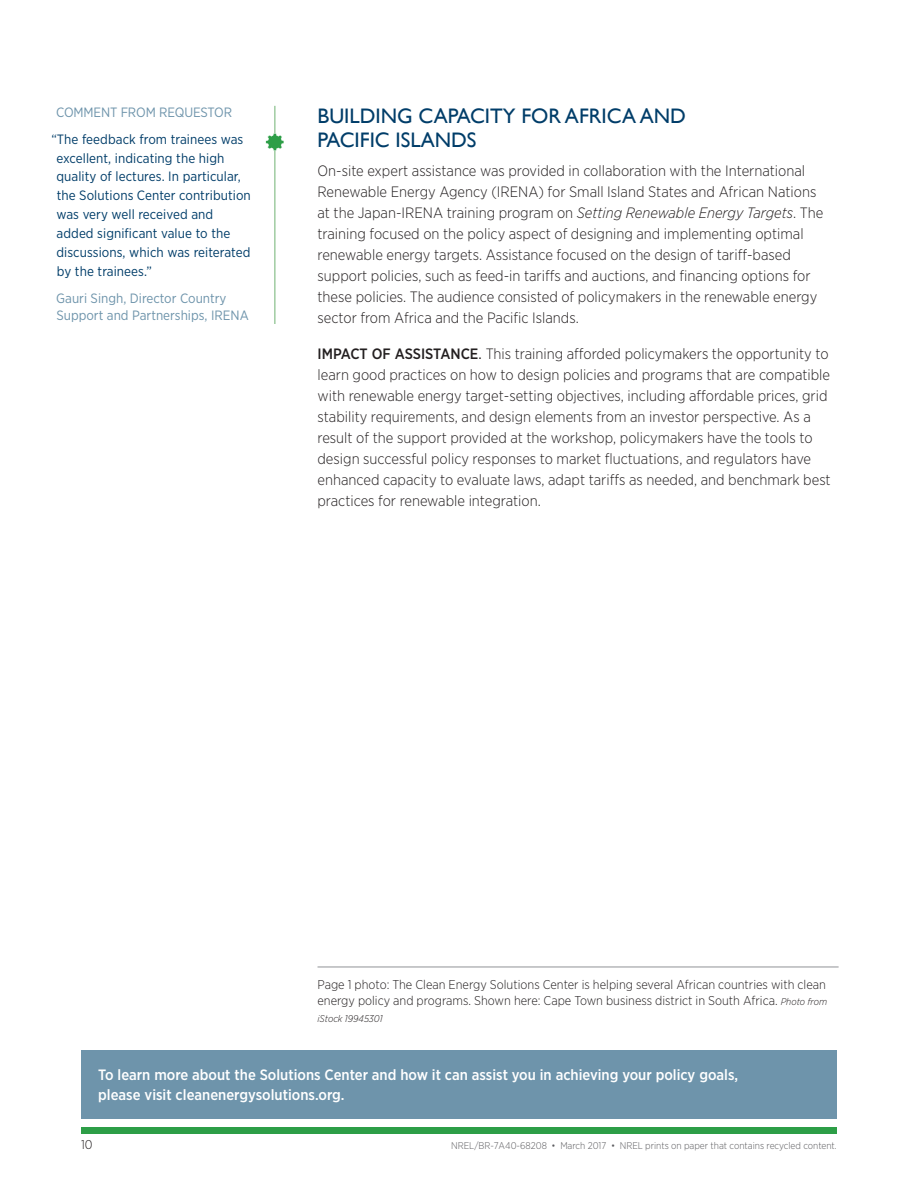
<style>
.page{position:relative;width:918px;height:1188px;background:#fff}
.page>*{position:absolute;margin:0;border:0;box-sizing:border-box;transform-origin:0 0}
.head{font:21px/24px "Gill Sans";color:#003d69}
.text{font:300 15px/21px "Gotham Narrow";color:#231f20}
.t1{font:500 15px/19.5px "Gotham Narrow";color:#fff}
.quote{font:13.5px/18.9px "Gotham Narrow";letter-spacing:.005em;color:#003d69}
.quoter{font:13.5px/16.5px "Gotham Narrow";color:#6e94ab}
.comment{font:13.5px "Gotham Narrow";letter-spacing:-.01em;color:#6e94ab}
.quote-2{font:300 12.75px/16.5px "Gotham Narrow";color:#231f20}
.t2{font:300 9.75px "Gotham Narrow";color:#5c5c5f}
.t3{font:italic 300 9.75px "Gotham Narrow";color:#231f20}
.s1{font-style:italic}
.s2{font-weight:500}
.s3{font-weight:400}
.s4{font-style:italic;font-size:9.75px}
</style>
<div class="page">
<div style="left:81px;top:1051px;width:756px;height:68px;background:#6e94ab"></div>
<div style="left:81px;top:1128px;width:756px;height:6px;background:#2d9e47"></div>
<hr style="left:318px;top:967px;width:521px;height:1px;background:#919396">
<hr style="left:274px;top:106px;width:1px;height:218px;background:#7fbb82">
<svg style="left:266px;top:133px;width:18px;height:18px"></svg>
<p class="comment" style="left:56px;top:104px;width:178px">COMMENT FROM REQUESTOR</p>
<p class="quote" style="left:56px;top:129px;width:196px;text-indent:-5px">“The feedback from trainees was excellent, indicating the high quality of lectures. In particular, the Solutions Center contribution was very well received and added significant value to the discussions, which was reiterated by the trainees.”</p>
<p class="quoter" style="left:56px;top:290px;width:194px">Gauri Singh, Director Country<br>Support and Partnerships, IRENA</p>
<p class="head" style="left:318px;top:103px;width:370px">BUILDING CAPACITY FOR AFRICA AND<br>PACIFIC ISLANDS</p>
<p class="text" style="left:318px;top:159px;width:507px">On-site expert assistance was provided in collaboration with the International Renewable Energy Agency (IRENA) for Small Island States and African Nations at the Japan-IRENA training program on <span class="s1">Setting Renewable Energy Targets</span>. The training focused on the policy aspect of designing and implementing optimal renewable energy targets. Assistance focused on the design of tariff-based support policies, such as feed-in tariffs and auctions, and financing options for these policies. The audience consisted of policymakers in the renewable energy sector from Africa and the Pacific Islands.</p>
<p class="text" style="left:318px;top:342px;width:515px"><span class="s2">IMPACT OF ASSISTANCE</span><span class="s3">.</span> This training afforded policymakers the opportunity to learn good practices on how to design policies and programs that are compatible with renewable energy target-setting objectives, including affordable prices, grid stability requirements, and design elements from an investor perspective. As a result of the support provided at the workshop, policymakers have the tools to design successful policy responses to market fluctuations, and regulators have enhanced capacity to evaluate laws, adapt tariffs as needed, and benchmark best practices for renewable integration.</p>
<p class="quote-2" style="left:318px;top:976px;width:511px">Page 1 photo: The Clean Energy Solutions Center is helping several African countries with clean energy policy and programs. Shown here: Cape Town business district in South Africa. <span class="s4">Photo from</span></p>
<p class="t3" style="left:318px;top:1012px;width:67px">iStock 19945301</p>
<p class="t1" style="left:98px;top:1065px;width:641px">To learn more about the Solutions Center and how it can assist you in achieving your policy goals, please visit cleanenergysolutions.org.</p>
<p class="quote-2" style="left:81px;top:1136px;width:13px">10</p>
<p class="t2" style="left:451px;top:1140px;width:387px">NREL/BR-7A40-68208 • March 2017 • NREL prints on paper that contains recycled content.</p>
</div>
